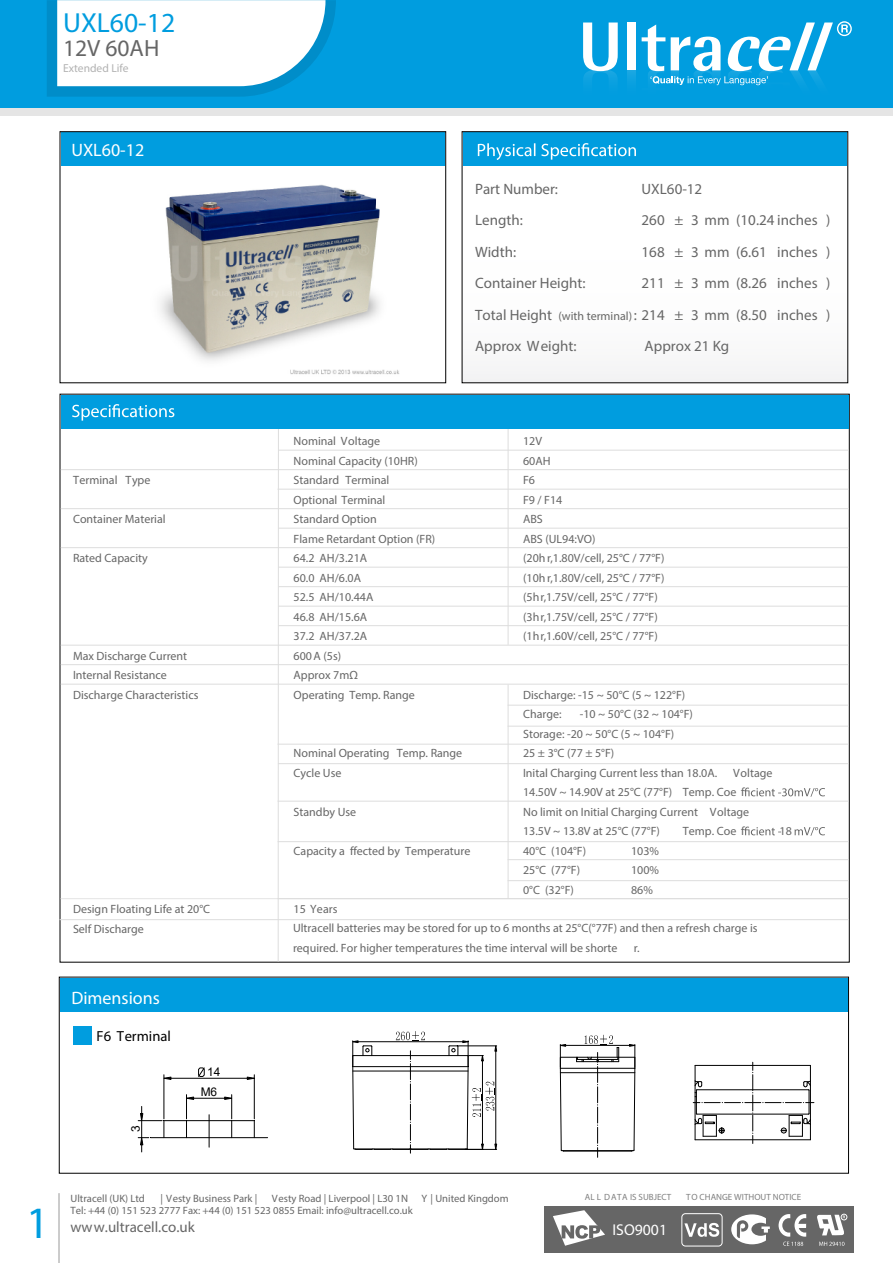
<style>
.page{position:relative;width:893px;height:1263px;background:#fff}
.page>*{position:absolute;margin:0;border:0;box-sizing:border-box;transform-origin:0 0}
.t1{font:45px "Myriad Pro";color:#009ddf}
.t2{font:27.75px "Myriad Pro";color:#009ddf}
.t3{font:23.55px "Myriad Pro";color:#666}
.t4{font:18px "Myriad Pro";color:#fff}
.t5{font:15.75px "Myriad Pro";color:#fff}
.t6{font:15px/31.5px "Myriad Pro";color:#666;text-align:justify}
.t7{font:14.55px "Myriad Pro";color:#000}
.t8{font:12px/19.5px "Myriad Pro";color:#666}
.t9{font:12px "Arial";color:#000}
.t10{font:11.55px "Myriad Pro";color:#b2b2b2}
.t11{font:10.65px/12.8px "Myriad Pro";color:#666}
.t12{font:9px "Myriad Pro";color:#808080}
.s1{font-size:15px}
</style>
<div class="page">
<div style="left:0;top:0;width:892px;height:114px;background:#009ddf"></div>
<svg style="left:627px;top:70px;width:8px;height:12px"></svg>
<svg style="left:583px;top:23px;width:35px;height:59px"></svg>
<div style="left:627px;top:23px;width:8px;height:47px;background:#fff"></div>
<svg style="left:642px;top:21px;width:210px;height:65px"></svg>
<svg style="left:47px;top:0;width:289px;height:97px;background:#c3e5f4"></svg>
<div style="left:1px;top:108px;width:892px;height:8px;background:#e5e5e5"></div>
<div style="left:61px;top:133px;width:384px;height:33px;background:#009ddf"></div>
<hr style="left:59px;top:1193px;width:1px;height:70px;background:#999">
<div style="left:544px;top:1207px;width:309px;height:46px;background:#666"></div>
<div style="left:60px;top:978px;width:787px;height:34px;background:#009ddf"></div>
<div style="left:463px;top:133px;width:384px;height:33px;background:#009ddf"></div>
<svg style="left:478px;top:143px;width:158px;height:17px"></svg>
<hr style="left:61px;top:898px;width:787px;height:1px;background:#e5e5e5">
<div style="left:73px;top:1026px;width:19px;height:19px;background:#009ddf"></div>
<svg style="left:744px;top:788px;width:81px;height:9px"></svg>
<svg style="left:744px;top:827px;width:81px;height:9px"></svg>
<div style="left:60px;top:131px;width:386px;height:252px;border:1px solid #000"></div>
<div style="left:462px;top:131px;width:386px;height:252px;border:1px solid #000"></div>
<svg style="left:778px;top:1214px;width:28px;height:32px"></svg>
<svg style="left:819px;top:1242px;width:25px;height:4px"></svg>
<svg style="left:817px;top:1214px;width:30px;height:21px"></svg>
<svg style="left:731px;top:1214px;width:39px;height:30px"></svg>
<svg style="left:684px;top:1223px;width:35px;height:14px"></svg>
<div style="left:682px;top:1213px;width:40px;height:33px;border:1px solid #fff;border-radius:4px"></div>
<svg style="left:553px;top:1210px;width:52px;height:36px"></svg>
<hr style="left:278px;top:450px;width:570px;height:1px;background:#ddd">
<hr style="left:61px;top:469px;width:787px;height:1px;background:#ddd">
<hr style="left:278px;top:489px;width:570px;height:1px;background:#ddd">
<hr style="left:61px;top:508px;width:787px;height:1px;background:#ddd">
<hr style="left:278px;top:528px;width:570px;height:1px;background:#ddd">
<hr style="left:61px;top:547px;width:787px;height:1px;background:#ddd">
<hr style="left:278px;top:625px;width:570px;height:1px;background:#ddd">
<hr style="left:508px;top:705px;width:340px;height:1px;background:#ddd">
<hr style="left:508px;top:726px;width:340px;height:1px;background:#ddd">
<hr style="left:278px;top:763px;width:570px;height:1px;background:#ddd">
<hr style="left:278px;top:744px;width:570px;height:1px;background:#ddd">
<hr style="left:508px;top:859px;width:340px;height:1px;background:#ddd">
<hr style="left:508px;top:880px;width:340px;height:1px;background:#ddd">
<hr style="left:278px;top:898px;width:570px;height:1px;background:#ddd">
<hr style="left:60px;top:919px;width:788px;height:1px;background:#ddd">
<hr style="left:278px;top:801px;width:570px;height:1px;background:#ddd">
<hr style="left:278px;top:841px;width:570px;height:1px;background:#ddd">
<hr style="left:278px;top:606px;width:570px;height:1px;background:#ddd">
<hr style="left:278px;top:586px;width:570px;height:1px;background:#ddd">
<hr style="left:278px;top:567px;width:570px;height:1px;background:#ddd">
<hr style="left:61px;top:645px;width:787px;height:1px;background:#ddd">
<hr style="left:61px;top:664px;width:787px;height:1px;background:#ddd">
<hr style="left:61px;top:684px;width:787px;height:1px;background:#ddd">
<hr style="left:278px;top:429px;width:1px;height:533px;background:#ddd">
<hr style="left:508px;top:416px;width:1px;height:229px;background:#ddd">
<hr style="left:508px;top:685px;width:1px;height:213px;background:#ddd">
<div style="left:61px;top:395px;width:787px;height:33px;background:#009ddf"></div>
<svg style="left:72px;top:404px;width:102px;height:17px"></svg>
<img style="left:160px;top:184px;width:240px;height:191px">
<hr style="left:562px;top:1150px;width:71px;height:1px;background:#000">
<hr style="left:561px;top:1057px;width:73px;height:1px;background:#000">
<hr style="left:560px;top:1068px;width:75px;height:1px;background:#000">
<hr style="left:560px;top:1072px;width:75px;height:1px;background:#000">
<hr style="left:563px;top:1151px;width:69px;height:1px;background:#000">
<hr style="left:566px;top:1045px;width:63px;height:1px;background:#000">
<svg style="left:559px;top:1044px;width:7px;height:107px"></svg>
<svg style="left:629px;top:1044px;width:7px;height:107px"></svg>
<svg style="left:576px;top:1035px;width:43px;height:122px"></svg>
<svg style="left:352px;top:1031px;width:145px;height:122px"></svg>
<svg style="left:693px;top:1062px;width:121px;height:82px"></svg>
<hr style="left:209px;top:1115px;width:1px;height:32px;background:#000">
<hr style="left:151px;top:1137px;width:117px;height:1px;background:#000">
<hr style="left:164px;top:1120px;width:90px;height:1px;background:#000">
<hr style="left:194px;top:1098px;width:31px;height:1px;background:#000">
<svg style="left:184px;top:1095px;width:10px;height:43px"></svg>
<svg style="left:224px;top:1095px;width:10px;height:43px"></svg>
<hr style="left:164px;top:1075px;width:1px;height:44px;background:#000">
<hr style="left:254px;top:1075px;width:1px;height:44px;background:#000">
<hr style="left:171px;top:1078px;width:76px;height:1px;background:#000">
<svg style="left:163px;top:1077px;width:8px;height:3px"></svg>
<svg style="left:254px;top:1121px;width:1px;height:16px"></svg>
<svg style="left:247px;top:1077px;width:8px;height:3px"></svg>
<svg style="left:198px;top:1067px;width:7px;height:10px"></svg>
<svg style="left:138px;top:1106px;width:27px;height:46px"></svg>
<h2 class="t2" style="left:63px;top:6px;width:114px">UXL60-12</h2>
<p class="t10" style="left:63px;top:61px;width:67px">Extended Life</p>
<h3 class="t3" style="left:63px;top:33px;width:98px">12V 60AH</h3>
<h3 class="t4" style="left:71px;top:139px;width:74px">UXL60-12</h3>
<p class="t6" style="left:475px;top:173px;width:112px;text-align:left">Part Number:<br>Length:<br>Width:<br>Container Height:</p>
<p class="t8" style="left:475px;top:306px;width:163px"><span class="s1">Total Height</span> (with terminal) <span class="s1">:</span></p>
<p class="t6" style="left:475px;top:330px;width:103px">Approx Weight:</p>
<p class="t6" style="left:641px;top:173px;width:62px">UXL60-12</p>
<p class="t6" style="left:641px;top:204px;width:25px">260<br>168<br>211<br>214</p>
<p class="t6" style="left:691px;top:204px;width:128px;text-align:left">3 mm (10.24 inches<br>3 mm (6.61<br>3 mm (8.26<br>3 mm (8.50</p>
<p class="t6" style="left:826px;top:204px;width:6px">) ) ) )</p>
<p class="t6" style="left:674px;top:204px;width:10px">± ± ± ±</p>
<p class="t6" style="left:777px;top:236px;width:42px">inches inches inches</p>
<p class="t6" style="left:644px;top:330px;width:86px">Approx 21 Kg</p>
<h1 class="t1" style="left:26px;top:1196px;width:25px">1</h1>
<p class="t8" style="left:73px;top:470px;width:79px">Terminal Type</p>
<p class="t8" style="left:73px;top:509px;width:94px">Container Material</p>
<p class="t8" style="left:73px;top:548px;width:76px">Rated Capacity</p>
<p class="t8" style="left:73px;top:646px;width:127px">Max Discharge Current<br>Internal Resistance<br>Discharge Characteristics</p>
<p class="t8" style="left:73px;top:899px;width:139px">Design Floating Life at 20°C<br>Self Discharge</p>
<h3 class="t4" style="left:71px;top:986px;width:90px">Dimensions</h3>
<p class="t7" style="left:97px;top:1027px;width:76px">F6 Terminal</p>
<p class="t9" style="left:127px;top:1132px;width:8px;rotate:-90deg">3</p>
<p class="t9" style="left:207px;top:1064px;width:15px">14</p>
<p class="t9" style="left:201px;top:1084px;width:18px">M6</p>
<p class="t8" style="left:293px;top:431px;width:143px">Nominal Voltage<br>Nominal Capacity (10HR)<br>Standard Terminal<br>Optional Terminal<br>Standard Option<br>Flame Retardant Option (FR)<br>64.2 AH/3.21A<br>60.0 AH/6.0A<br>52.5 AH/10.44A<br>46.8 AH/15.6A<br>37.2 AH/37.2A<br>600A (5s)<br>Approx 7mΩ<br>Operating Temp. Range</p>
<p class="t8" style="left:294px;top:743px;width:170px">Nominal Operating Temp. Range<br>Cycle Use</p>
<p class="t8" style="left:294px;top:802px;width:64px">Standby Use</p>
<p class="t8" style="left:294px;top:841px;width:178px">Capacity a ffected by Temperature</p>
<p class="t8" style="left:294px;top:899px;width:45px">15 Years</p>
<p class="t8" style="left:523px;top:431px;width:143px">12V<br>60AH<br>F6<br>F9 / F14<br>ABS<br>ABS (UL94:VO) (20hr,1.80V/cell, 25°C / 77°F) (10hr,1.80V/cell, 25°C / 77°F) (5hr,1.75V/cell, 25°C / 77°F) (3hr,1.75V/cell, 25°C / 77°F) (1hr,1.60V/cell, 25°C / 77°F)</p>
<p class="t8" style="left:523px;top:685px;width:164px">Discharge: -15 ~ 50°C (5 ~ 122°F)<br>Charge:</p>
<p class="t8" style="left:523px;top:704px;width:196px;text-indent:57px">-10 ~ 50°C (32 ~ 104°F)<br>Storage: -20 ~ 50°C (5 ~ 104°F)<br>25 ± 3°C (77 ± 5°F)<br>Inital Charging Current less than 18.0A.</p>
<p class="t8" style="left:523px;top:763px;width:251px;text-indent:210px">Voltage<br>14.50V ~ 14.90V at 25°C (77°F) Temp. Coe f<br>No limit on Initial Charging Current Voltage<br>13.5V ~ 13.8V at 25°C (77°F)</p>
<p class="t8" style="left:683px;top:821px;width:63px">Temp. Coe f</p>
<p class="t8" style="left:523px;top:841px;width:65px">40°C (104°F)</p>
<p class="t8" style="left:631px;top:841px;width:29px">103%</p>
<p class="t8" style="left:523px;top:860px;width:58px">25°C (77°F)</p>
<p class="t8" style="left:631px;top:860px;width:29px">100%</p>
<p class="t8" style="left:523px;top:880px;width:52px">0°C (32°F)</p>
<p class="t8" style="left:631px;top:880px;width:23px">86%</p>
<p class="t8" style="left:293px;top:918px;width:466px">Ultracell batteries may be stored for up to 6 months at 25°C(°77F) and then a refresh charge is required. For higher temperatures the time interval will be shorte</p>
<p class="t8" style="left:634px;top:938px;width:7px">r.</p>
<p class="t8" style="left:779px;top:821px;width:14px">18</p>
<p class="t11" style="left:71px;top:1192px;width:440px;text-indent:201px">Vesty Road | Liverpool | L30 1N Y | United Kingdom<br>Tel: +44 (0) 151 523 2777 Fax: +44 (0) 151 523 0855 Email: info@ultracell.co.uk</p>
<p class="t6" style="left:70px;top:1211px;width:126px">www.ultracell.co.uk</p>
<p class="t11" style="left:70px;top:1192px;width:76px">Ultracell (UK) Ltd</p>
<p class="t11" style="left:160px;top:1192px;width:98px">| Vesty Business Park |</p>
<p class="t12" style="left:585px;top:1192px;width:88px">AL L DATA IS SUBJECT</p>
<p class="t12" style="left:686px;top:1192px;width:117px">TO CHANGE WITHOUT NOTICE</p>
<h3 class="t5" style="left:612px;top:1220px;width:56px">ISO9001</h3>
</div>
